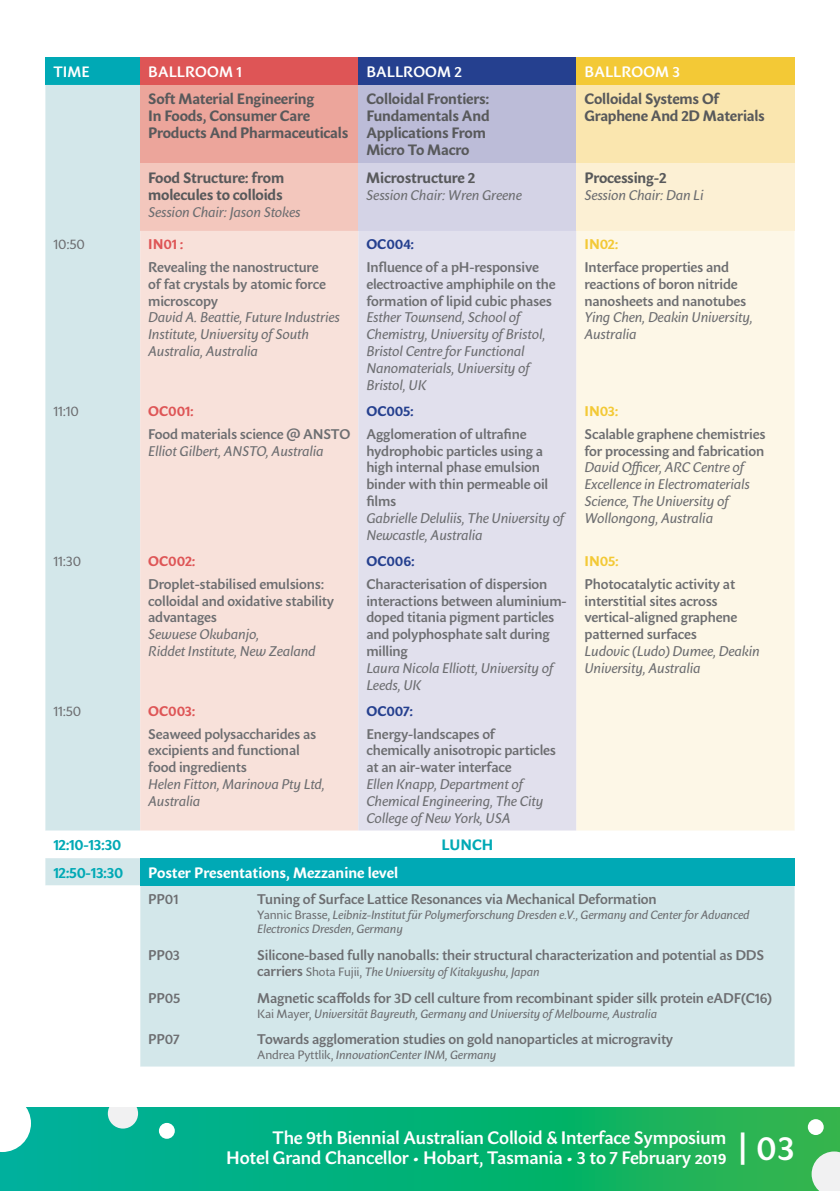
<style>
.page{position:relative;width:840px;height:1191px;background:#fff}
.page>*{position:absolute;margin:0;border:0;box-sizing:border-box;transform-origin:0 0}
.t1{font:600 34px "Sharik Sans";color:#fff}
.t2{font:600 18px/20px "Sharik Sans";letter-spacing:-.01em;color:#fff;text-align:right}
.t3{font:700 15px/17px "Sharik Sans";letter-spacing:-.01em;color:#58595b}
.t4{font:700 15px "Sharik Sans";color:#fff}
.t5{font:600 15px "Sharik Sans";letter-spacing:.005em;color:#fff}
.t6{font:700 15px "Sharik Sans";letter-spacing:-.02em;color:#00a9b5}
.t7{font:600 14px/16.8px "Sharik Sans";letter-spacing:-.01em;color:#6d6e71}
.t8{font:italic 14px/16.8px "Sharik Sans";letter-spacing:-.01em;color:#6d6e71}
.t9{font:700 14px "Sharik Sans";letter-spacing:-.01em;color:#25408f}
.t10{font:700 14px "Sharik Sans";letter-spacing:-.005em;color:#de5556}
.t11{font:14px "Sharik Sans";letter-spacing:-.01em;color:#6d6e71}
.t12{font:700 14px "Sharik Sans";letter-spacing:-.005em;color:#f3c936}
.t13{font:italic 12px/14.4px "Sharik Sans";letter-spacing:-.01em;color:#6d6e71}
.s1{font-style:normal}
.s2{font-weight:600;font-style:normal;font-size:14px}
</style>
<div class="page">
<div style="left:45px;top:58px;width:95px;height:27px;background:#00a9b5"></div>
<div style="left:140px;top:58px;width:218px;height:27px;background:#de5556"></div>
<div style="left:358px;top:58px;width:218px;height:27px;background:#25408f"></div>
<div style="left:576px;top:58px;width:218px;height:27px;background:#f3c936"></div>
<div style="left:45px;top:85px;width:95px;height:745px;background:#d3e7ea"></div>
<div style="left:140px;top:85px;width:218px;height:78px;background:#eca59b"></div>
<div style="left:358px;top:85px;width:218px;height:78px;background:#bcbcd8"></div>
<div style="left:576px;top:85px;width:218px;height:78px;background:#fae6af"></div>
<div style="left:140px;top:163px;width:218px;height:68px;background:#f3c7bd"></div>
<div style="left:358px;top:163px;width:218px;height:68px;background:#d4d3e6"></div>
<div style="left:576px;top:163px;width:218px;height:68px;background:#fcf0d4"></div>
<div style="left:140px;top:231px;width:218px;height:599px;background:#f8e1da"></div>
<div style="left:358px;top:231px;width:218px;height:599px;background:#e1e0ed"></div>
<div style="left:576px;top:231px;width:218px;height:599px;background:#fdf7e7"></div>
<svg style="left:45px;top:830px;width:749px;height:236px;fill:#d3e7ea"></svg>
<div style="left:140px;top:858px;width:654px;height:27px;background:#00a9b5"></div>
<svg style="left:0;top:1107px;width:839px;height:84px;background:#0ab174"></svg>
<svg style="left:108px;top:1107px;width:30px;height:21px"></svg>
<svg style="left:811px;top:1151px;width:28px;height:40px"></svg>
<div style="left:159px;top:1122px;width:16px;height:16px;background:#fff;border-radius:50%"></div>
<div style="left:807px;top:1119px;width:16px;height:16px;background:#fff;border-radius:50%"></div>
<svg style="left:0;top:1107px;width:31px;height:45px"></svg>
<p class="t5" style="left:53px;top:61px;width:38px">TIME</p>
<p class="t5" style="left:148px;top:61px;width:95px">BALLROOM 1</p>
<p class="t5" style="left:366px;top:61px;width:97px">BALLROOM 2</p>
<p class="t5" style="left:584px;top:61px;width:97px">BALLROOM 3</p>
<p class="t3" style="left:148px;top:90px;width:201px">Soft Material Engineering<br>In Foods, Consumer Care<br>Products And Pharmaceuticals</p>
<p class="t3" style="left:366px;top:90px;width:125px">Colloidal Frontiers:<br>Fundamentals And<br>Applications From<br>Micro To Macro</p>
<p class="t3" style="left:584px;top:90px;width:182px">Colloidal Systems Of<br>Graphene And 2D Materials</p>
<p class="t3" style="left:148px;top:168px;width:137px">Food Structure: from molecules to colloids</p>
<p class="t8" style="left:148px;top:203px;width:154px">Session Chair: Jason Stokes</p>
<p class="t3" style="left:366px;top:168px;width:110px">Microstructure 2</p>
<p class="t8" style="left:366px;top:186px;width:157px">Session Chair: Wren Greene</p>
<p class="t3" style="left:584px;top:168px;width:83px">Processing-2</p>
<p class="t8" style="left:584px;top:186px;width:120px">Session Chair: Dan Li</p>
<p class="t11" style="left:53px;top:235px;width:33px">10:50</p>
<p class="t10" style="left:148px;top:234px;width:37px">IN01 :</p>
<p class="t7" style="left:148px;top:258px;width:179px">Revealing the nanostructure of fat crystals by atomic force microscopy</p>
<p class="t8" style="left:148px;top:308px;width:193px">David A. Beattie, Future Industries<br>Institute, University of South<br>Australia, Australia</p>
<p class="t11" style="left:53px;top:402px;width:27px">11:10</p>
<p class="t10" style="left:148px;top:401px;width:47px">OC001:</p>
<p class="t7" style="left:148px;top:425px;width:203px">Food materials science @ ANSTO</p>
<p class="t8" style="left:148px;top:442px;width:177px">Elliot Gilbert, ANSTO, Australia</p>
<p class="t11" style="left:53px;top:551px;width:29px">11:30</p>
<p class="t10" style="left:148px;top:551px;width:49px">OC002:</p>
<p class="t7" style="left:148px;top:575px;width:187px">Droplet-stabilised emulsions: colloidal and oxidative stability advantages</p>
<p class="t8" style="left:148px;top:625px;width:169px">Sewuese Okubanjo,<br>Riddet Institute, New Zealand</p>
<p class="t11" style="left:53px;top:701px;width:29px">11:50</p>
<p class="t10" style="left:148px;top:701px;width:49px">OC003:</p>
<p class="t7" style="left:148px;top:725px;width:169px">Seaweed polysaccharides as excipients and functional food ingredients</p>
<p class="t8" style="left:148px;top:775px;width:178px">Helen Fitton, Marinova Pty Ltd,<br>Australia</p>
<p class="t9" style="left:366px;top:234px;width:49px">OC004:</p>
<p class="t7" style="left:366px;top:258px;width:191px">Influence of a pH-responsive electroactive amphiphile on the formation of lipid cubic phases</p>
<p class="t8" style="left:366px;top:308px;width:181px">Esther Townsend, School of<br>Chemistry, University of Bristol,<br>Bristol Centre for Functional<br>Nanomaterials, University of<br>Bristol, UK</p>
<p class="t9" style="left:366px;top:401px;width:49px">OC005:</p>
<p class="t7" style="left:366px;top:425px;width:183px">Agglomeration of ultrafine hydrophobic particles using a high internal phase emulsion binder with thin permeable oil films</p>
<p class="t8" style="left:366px;top:509px;width:199px">Gabrielle Deluliis, The University of<br>Newcastle, Australia</p>
<p class="t9" style="left:366px;top:551px;width:50px">OC006:</p>
<p class="t7" style="left:366px;top:575px;width:202px">Characterisation of dispersion interactions between aluminium&shy;doped titania pigment particles and polyphosphate salt during milling</p>
<p class="t8" style="left:366px;top:659px;width:188px">Laura Nicola Elliott, University of<br>Leeds, UK</p>
<p class="t9" style="left:366px;top:701px;width:48px">OC007:</p>
<p class="t7" style="left:366px;top:725px;width:191px">Energy-landscapes of chemically anisotropic particles at an air-water interface</p>
<p class="t8" style="left:366px;top:775px;width:178px">Ellen Knapp, Department of<br>Chemical Engineering, The City<br>College of New York, USA</p>
<p class="t12" style="left:584px;top:234px;width:35px">IN02:</p>
<p class="t7" style="left:584px;top:258px;width:163px">Interface properties and reactions of boron nitride nanosheets and nanotubes</p>
<p class="t8" style="left:584px;top:308px;width:170px">Ying Chen, Deakin University,<br>Australia</p>
<p class="t12" style="left:584px;top:401px;width:35px">IN03:</p>
<p class="t7" style="left:584px;top:425px;width:182px">Scalable graphene chemistries for processing and fabrication</p>
<p class="t8" style="left:584px;top:458px;width:167px">David Officer, ARC Centre of<br>Excellence in Electromaterials<br>Science, The University of<br>Wollongong, Australia</p>
<p class="t12" style="left:584px;top:551px;width:36px">IN05:</p>
<p class="t7" style="left:584px;top:575px;width:154px">Photocatalytic activity at interstitial sites across vertical-aligned graphene patterned surfaces</p>
<p class="t8" style="left:584px;top:642px;width:177px">Ludovic (Ludo) Dumee, Deakin<br>University, Australia</p>
<p class="t6" style="left:53px;top:834px;width:69px">12:10-13:30</p>
<p class="t6" style="left:441px;top:834px;width:53px">LUNCH</p>
<p class="t6" style="left:53px;top:861px;width:71px">12:50-13:30</p>
<p class="t4" style="left:148px;top:861px;width:251px">Poster Presentations, Mezzanine level</p>
<p class="t7" style="left:148px;top:890px;width:32px">PP01</p>
<p class="t7" style="left:257px;top:890px;width:400px">Tuning of Surface Lattice Resonances via Mechanical Deformation</p>
<p class="t13" style="left:257px;top:906px;width:493px"><span class="s1">Yannic Brasse,</span> Leibniz-Institut für Polymerforschung Dresden e.V., Germany and Center for Advanced<br>Electronics Dresden, Germany</p>
<p class="t7" style="left:148px;top:946px;width:33px">PP03</p>
<p class="t7" style="left:257px;top:946px;width:508px">Silicone-based fully nanoballs: their structural characterization and potential as DDS</p>
<p class="t13" style="left:257px;top:964px;width:284px"><span class="s2">carriers</span> <span class="s1">Shota Fujii,</span> The University of Kitakyushu, Japan</p>
<p class="t7" style="left:148px;top:989px;width:34px">PP05</p>
<p class="t7" style="left:257px;top:989px;width:516px">Magnetic scaffolds for 3D cell culture from recombinant spider silk protein eADF(C16)</p>
<p class="t13" style="left:257px;top:1005px;width:401px"><span class="s1">Kai Mayer,</span> Universität Bayreuth, Germany and University of Melbourne, Australia</p>
<p class="t7" style="left:148px;top:1030px;width:33px">PP07</p>
<p class="t7" style="left:257px;top:1030px;width:417px">Towards agglomeration studies on gold nanoparticles at microgravity</p>
<p class="t13" style="left:257px;top:1046px;width:240px"><span class="s1">Andrea Pyttlik,</span> InnovationCenter INM, Germany</p>
<p class="t2" style="left:226px;top:1127px;width:501px">The 9th Biennial Australian Colloid &amp; Interface Symposium<br>Hotel Grand Chancellor • Hobart, Tasmania • 3 to 7 February 2019</p>
<h1 class="t1" style="left:737px;top:1124px;width:58px">| 03</h1>
</div>
